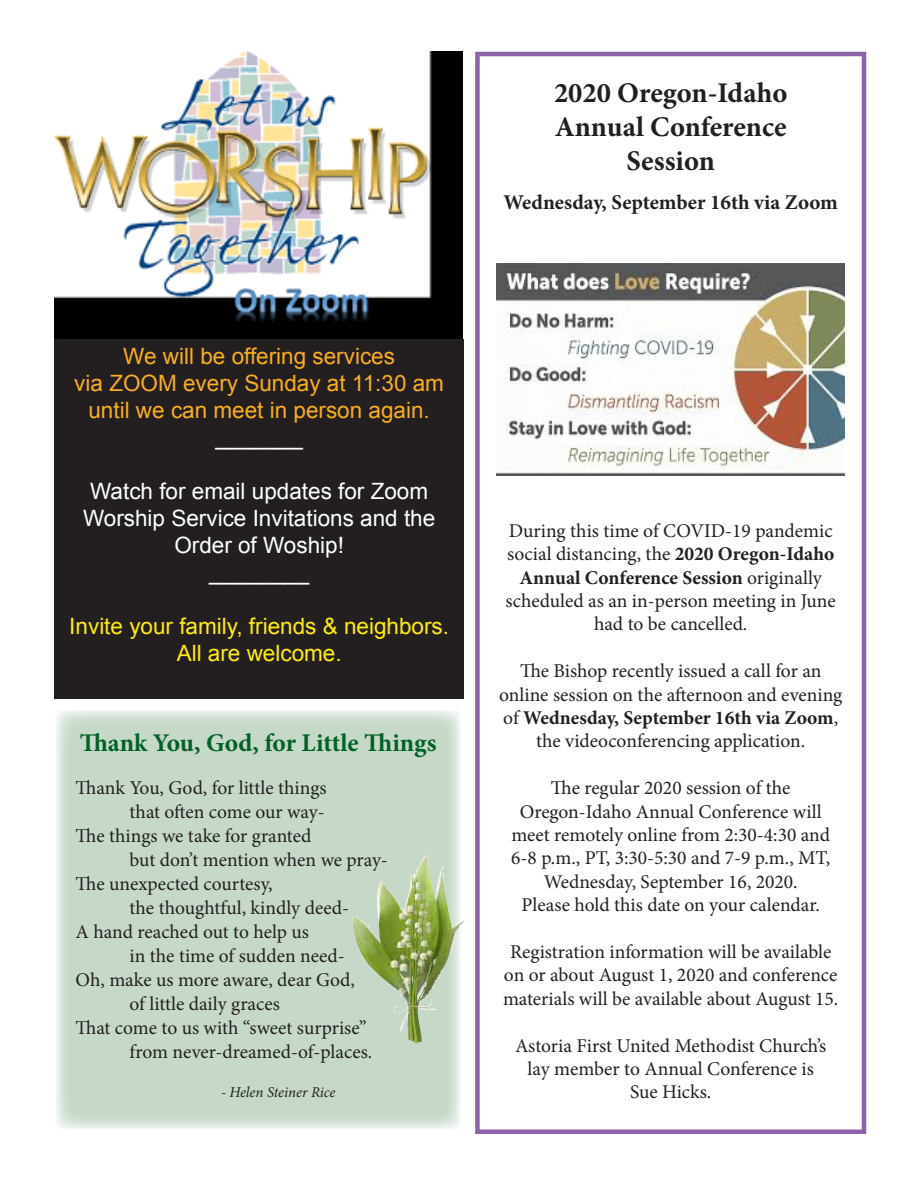
<style>
.page{position:relative;width:918px;height:1188px;background:#fff}
.page>*{position:absolute;margin:0;border:0;box-sizing:border-box;transform-origin:0 0}
.t1{font:700 28.5px "Minion Pro";color:#231f20}
.t2{font:700 25.5px "Minion Pro";letter-spacing:-.005em;color:#016226}
.t3{font:22.5px/27px "Arial";color:#fff;text-align:center}
.t4{font:22.5px/27px "Arial";color:#faaf18;text-align:center}
.t5{font:22.5px "Arial";color:#ffee01}
.t6{font:700 21px "Minion Pro";color:#231f20}
.t7{font:19.5px/23.4px "Minion Pro";color:#231f20;text-align:center}
.t8{font:italic 15px "Minion Pro";letter-spacing:-.005em;color:#231f20}
.s1{font-weight:700}
</style>
<div class="page">
<div style="left:475px;top:52px;width:391px;height:1082px;border:4px solid #8c63aa"></div>
<img style="left:497px;top:264px;width:348px;height:211px">
<img style="left:54px;top:52px;width:409px;height:287px">
<div style="left:54px;top:339px;width:409px;height:360px;background:#231f20"></div>
<div style="left:56px;top:710px;width:405px;height:420px;background:#c6d9c8"></div>
<img style="left:352px;top:854px;width:118px;height:189px">
<p class="t1" style="left:554px;top:73px;width:235px">2020 Oregon-Idaho</p>
<p class="t1" style="left:555px;top:107px;width:233px">Annual Conference</p>
<p class="t1" style="left:627px;top:141px;width:90px">Session</p>
<p class="t6" style="left:504px;top:188px;width:336px">Wednesday, September 16th via Zoom</p>
<p class="t4" style="left:123px;top:343px;width:273px">We will be offering services</p>
<p class="t4" style="left:74px;top:370px;width:371px">via ZOOM every Sunday at 11:30 am until we can meet in person again.</p>
<p class="t3" style="left:215px;top:424px;width:89px">_______</p>
<p class="t3" style="left:83px;top:478px;width:354px">Watch for email updates for Zoom<br>Worship Service Invitations and the<br>Order of Woship!</p>
<p class="t3" style="left:209px;top:559px;width:102px">________</p>
<p class="t5" style="left:69px;top:612px;width:381px">Invite your family, friends &amp; neighbors.</p>
<p class="t5" style="left:177px;top:639px;width:167px">All are welcome.</p>
<p class="t2" style="left:80px;top:725px;width:358px">Thank You, God, for Little Things</p>
<p class="t7" style="left:76px;top:776px;width:253px">Thank You, God, for little things</p>
<p class="t7" style="left:130px;top:800px;width:197px">that often come our way-</p>
<p class="t7" style="left:76px;top:824px;width:237px">The things we take for granted</p>
<p class="t7" style="left:130px;top:848px;width:260px">but don’t mention when we pray-</p>
<p class="t7" style="left:76px;top:872px;width:199px">The unexpected courtesy,</p>
<p class="t7" style="left:130px;top:896px;width:221px">the thoughtful, kindly deed-</p>
<p class="t7" style="left:76px;top:920px;width:235px">A hand reached out to help us</p>
<p class="t7" style="left:130px;top:944px;width:217px">in the time of sudden need-</p>
<p class="t7" style="left:76px;top:968px;width:281px">Oh, make us more aware, dear God,</p>
<p class="t7" style="left:130px;top:992px;width:152px">of little daily graces</p>
<p class="t7" style="left:76px;top:1016px;width:293px">That come to us with “sweet surprise”</p>
<p class="t7" style="left:130px;top:1040px;width:244px">from never-dreamed-of-places.</p>
<p class="t8" style="left:221px;top:1082px;width:116px">- Helen Steiner Rice</p>
<p class="t7" style="left:506px;top:519px;width:332px">During this time of COVID-19 pandemic social distancing, the <span class="s1">2020 Oregon-Idaho Annual Conference Session</span> originally scheduled as an in-person meeting in June had to be cancelled.</p>
<p class="t7" style="left:499px;top:659px;width:345px">The Bishop recently issued a call for an online session on the afternoon and evening of <span class="s1">Wednesday, September 16th via Zoom</span>, the videoconferencing application.</p>
<p class="t7" style="left:511px;top:776px;width:320px">The regular 2020 session of the Oregon-Idaho Annual Conference will meet remotely online from 2:30-4:30 and 6-8 p.m., PT, 3:30-5:30 and 7-9 p.m., MT, Wednesday, September 16, 2020.</p>
<p class="t7" style="left:522px;top:893px;width:300px">Please hold this date on your calendar.</p>
<p class="t7" style="left:503px;top:940px;width:337px">Registration information will be available on or about August 1, 2020 and conference materials will be available about August 15.</p>
<p class="t7" style="left:515px;top:1034px;width:313px">Astoria First United Methodist Church’s</p>
<p class="t7" style="left:528px;top:1057px;width:288px">lay member to Annual Conference is</p>
<p class="t7" style="left:630px;top:1081px;width:83px">Sue Hicks.</p>
</div>
